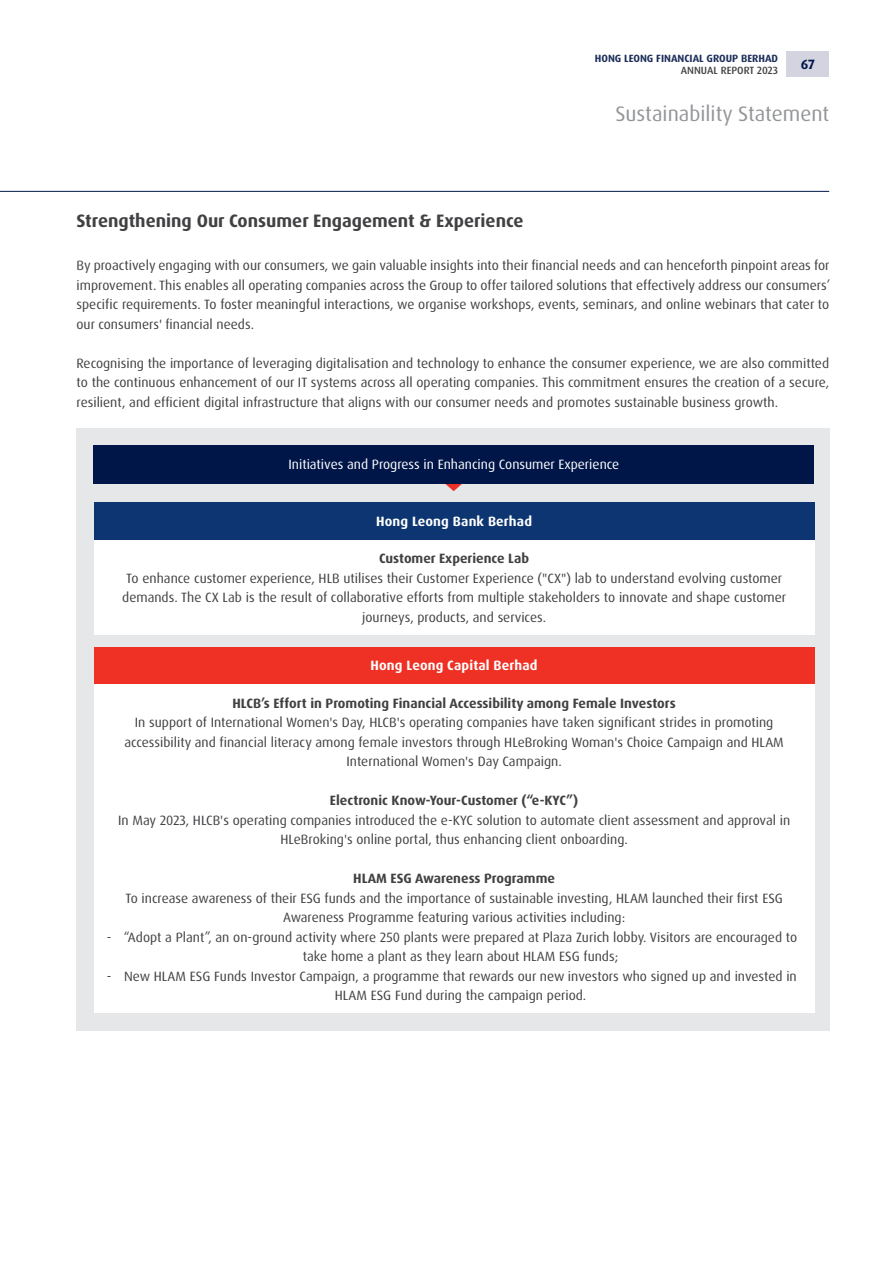
<style>
.page{position:relative;width:893px;height:1263px;background:#fff}
.page>*{position:absolute;margin:0;border:0;box-sizing:border-box;transform-origin:0 0}
.t1{font:21px "Dax OT";color:#939598}
.t2{font:700 18px "Dax OT";color:#414042}
.t3{font:13.5px/19.5px "Dax OT";color:#414042;text-align:center}
.t4{font:700 13.5px "Dax OT";color:#414042}
.t5{font:700 13.5px "Dax OT";letter-spacing:.01em;color:#fff}
.t6{font:13.5px "Dax OT";color:#fff}
.t7{font:700 13.5px "Dax OT";color:#001648}
.t8{font:700 10.5px "Dax OT";color:#1d2e5a}
.t9{font:500 10.5px "Dax OT";color:#414042}
</style>
<div class="page">
<hr style="left:0;top:191px;width:829px;height:1px;background:#001648">
<div style="left:787px;top:51px;width:42px;height:26px;background:#d3d4e0"></div>
<div style="left:77px;top:428px;width:753px;height:602px;background:#e6e7e8"></div>
<svg style="left:445px;top:483px;width:17px;height:8px"></svg>
<div style="left:93px;top:445px;width:721px;height:38px;background:#001648"></div>
<div style="left:94px;top:502px;width:720px;height:38px;background:#0c3571"></div>
<div style="left:94px;top:647px;width:720px;height:37px;background:#ee3124"></div>
<div style="left:94px;top:540px;width:720px;height:94px;background:#fff"></div>
<div style="left:94px;top:684px;width:720px;height:329px;background:#fff"></div>
<p class="t8" style="left:595px;top:51px;width:185px">HONG LEONG FINANCIAL GROUP BERHAD</p>
<p class="t9" style="left:681px;top:64px;width:99px">ANNUAL REPORT 2023</p>
<p class="t7" style="left:801px;top:56px;width:16px">67</p>
<h1 class="t1" style="left:615px;top:100px;width:215px">Sustainability Statement</h1>
<h2 class="t2" style="left:77px;top:209px;width:449px">Strengthening Our Consumer Engagement &amp; Experience</h2>
<p class="t3" style="left:77px;top:256px;width:755px;text-align:justify">By proactively engaging with our consumers, we gain valuable insights into their financial needs and can henceforth pinpoint areas for improvement. This enables all operating companies across the Group to offer tailored solutions that effectively address our consumers’ specific requirements. To foster meaningful interactions, we organise workshops, events, seminars, and online webinars that cater to our consumers' financial needs.</p>
<p class="t3" style="left:77px;top:353px;width:754px;text-align:justify">Recognising the importance of leveraging digitalisation and technology to enhance the consumer experience, we are also committed to the continuous enhancement of our IT systems across all operating companies. This commitment ensures the creation of a secure, resilient, and efficient digital infrastructure that aligns with our consumer needs and promotes sustainable business growth.</p>
<p class="t5" style="left:338px;top:456px;width:232px">Providing Access to Expert Knowledge</p>
<p class="t6" style="left:288px;top:456px;width:332px">Initiatives and Progress in Enhancing Consumer Experience</p>
<p class="t5" style="left:376px;top:512px;width:157px">Hong Leong Bank Berhad</p>
<p class="t4" style="left:379px;top:550px;width:152px">Customer Experience Lab</p>
<p class="t3" style="left:122px;top:568px;width:666px">To enhance customer experience, HLB utilises their Customer Experience ("CX") lab to understand evolving customer demands. The CX Lab is the result of collaborative efforts from multiple stakeholders to innovate and shape customer journeys, products, and services.</p>
<p class="t5" style="left:371px;top:657px;width:168px">Hong Leong Capital Berhad</p>
<p class="t4" style="left:232px;top:694px;width:445px">HLCB’s Effort in Promoting Financial Accessibility among Female Investors</p>
<p class="t3" style="left:124px;top:713px;width:661px">In support of International Women's Day, HLCB's operating companies have taken significant strides in promoting accessibility and financial literacy among female investors through HLeBroking Woman's Choice Campaign and HLAM<br>International Women's Day Campaign.</p>
<p class="t4" style="left:330px;top:792px;width:250px">Electronic Know-Your-Customer (“e-KYC”)</p>
<p class="t3" style="left:118px;top:811px;width:674px">In May 2023, HLCB's operating companies introduced the e-KYC solution to automate client assessment and approval in<br>HLeBroking's online portal, thus enhancing client onboarding.</p>
<p class="t4" style="left:353px;top:870px;width:203px">HLAM ESG Awareness Programme</p>
<p class="t3" style="left:125px;top:889px;width:659px">To increase awareness of their ESG funds and the importance of sustainable investing, HLAM launched their first ESG<br>Awareness Programme featuring various activities including:</p>
<p class="t3" style="left:303px;top:927px;width:496px;text-align:left;text-indent:-196px">- “Adopt a Plant”, an on-ground activity where 250 plants were prepared at Plaza Zurich lobby. Visitors are encouraged to take home a plant as they learn about HLAM ESG funds;</p>
<p class="t3" style="left:335px;top:966px;width:464px;text-align:left;text-indent:-228px">- New HLAM ESG Funds Investor Campaign, a programme that rewards our new investors who signed up and invested in<br>HLAM ESG Fund during the campaign period.</p>
</div>
